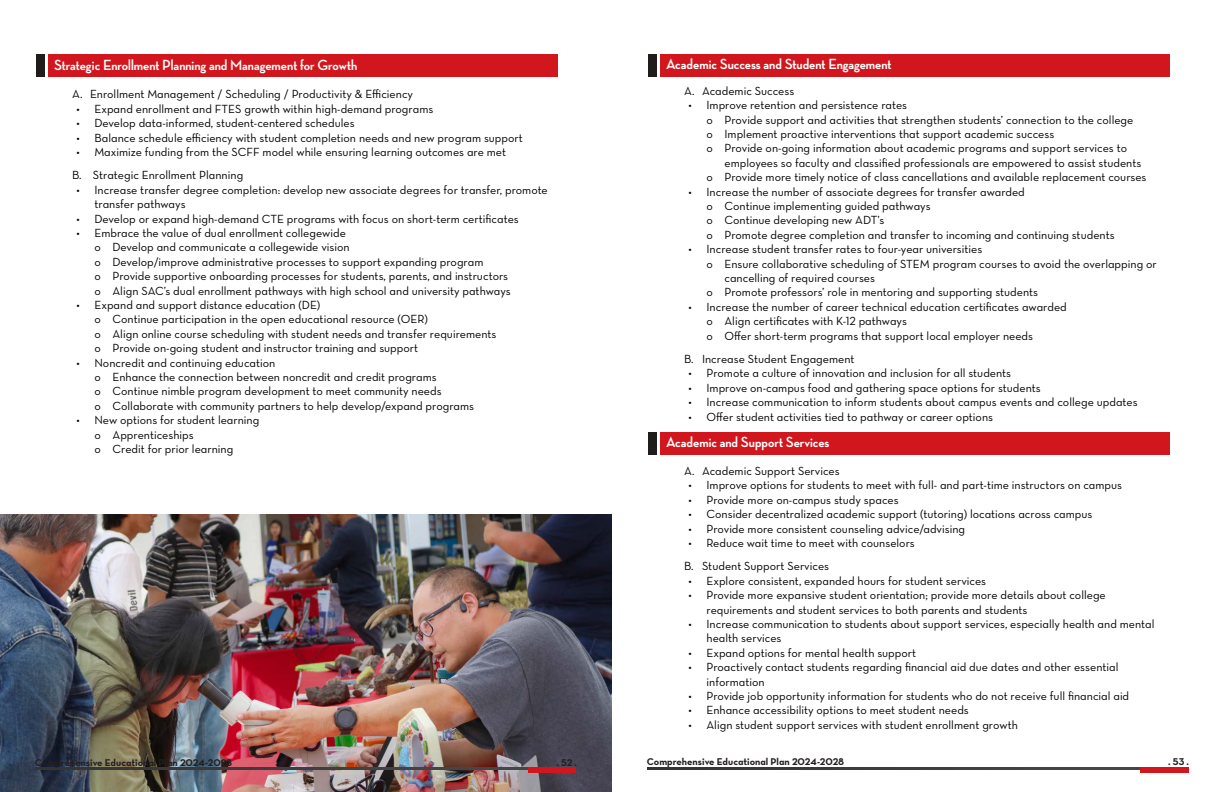
<style>
.page{position:relative;width:1224px;height:792px;background:#fff}
.page>*{position:absolute;margin:0;border:0;box-sizing:border-box;transform-origin:0 0}
.t1{font:700 15px "Neutraface Display";color:#fff}
.t2{font:12px/14.4px "Neutra Text Book Alt";color:#000}
.t3{font:10px "Neutra Text Bold Alt";color:#231f20}
.s1{font-family:"Neutraface Text"}
</style>
<div class="page">
<div style="left:48px;top:54px;width:510px;height:23px;background:#d1161e"></div>
<div style="left:36px;top:54px;width:8px;height:23px;background:#211c1c"></div>
<div style="left:660px;top:54px;width:510px;height:23px;background:#d1161e"></div>
<div style="left:648px;top:54px;width:8px;height:23px;background:#211c1c"></div>
<div style="left:660px;top:432px;width:510px;height:23px;background:#d1161e"></div>
<div style="left:648px;top:432px;width:8px;height:23px;background:#211c1c"></div>
<img style="left:0;top:514px;width:612px;height:278px">
<hr style="left:36px;top:768px;width:492px;height:1px;background:#3e3e3f">
<hr style="left:528px;top:768px;width:48px;height:4px;background:#d1161e">
<hr style="left:648px;top:768px;width:492px;height:1px;background:#3d3d3e">
<hr style="left:1140px;top:768px;width:48px;height:4px;background:#d1161e">
<p class="t1" style="left:54px;top:56px;width:305px">Strategic Enrollment Planning and Management for Growth</p>
<p class="t2" style="left:72px;top:87px;width:343px"><span class="s1">A.</span> Enrollment Management / Scheduling / Productivity &amp; Efficiency</p>
<p class="t2" style="left:76px;top:101px;width:358px">• Expand enrollment and FTES growth within high-demand programs</p>
<p class="t2" style="left:76px;top:116px;width:280px">• Develop data-informed, student-centered schedules</p>
<p class="t2" style="left:76px;top:130px;width:448px">• Balance schedule efficiency with student completion needs and new program support</p>
<p class="t2" style="left:76px;top:144px;width:431px">• Maximize funding from the SCFF model while ensuring learning outcomes are met</p>
<p class="t2" style="left:72px;top:168px;width:173px"><span class="s1">B.</span> Strategic Enrollment Planning</p>
<p class="t2" style="left:94px;top:182px;width:455px;text-indent:-18px">• Increase transfer degree completion: develop new associate degrees for transfer, promote transfer pathways</p>
<p class="t2" style="left:76px;top:211px;width:444px">• Develop or expand high-demand CTE programs with focus on short-term certificates</p>
<p class="t2" style="left:76px;top:225px;width:271px">• Embrace the value of dual enrollment collegewide</p>
<p class="t2" style="left:94px;top:240px;width:257px">o Develop and communicate a collegewide vision</p>
<p class="t2" style="left:94px;top:254px;width:390px">o Develop/improve administrative processes to support expanding program</p>
<p class="t2" style="left:94px;top:269px;width:415px">o Provide supportive onboarding processes for students, parents, and instructors</p>
<p class="t2" style="left:94px;top:283px;width:418px">o Align SAC’s dual enrollment pathways with high school and university pathways</p>
<p class="t2" style="left:76px;top:297px;width:245px">• Expand and support distance education (DE)</p>
<p class="t2" style="left:94px;top:312px;width:335px">o Continue participation in the open educational resource (OER)</p>
<p class="t2" style="left:94px;top:326px;width:403px">o Align online course scheduling with student needs and transfer requirements</p>
<p class="t2" style="left:94px;top:341px;width:325px">o Provide on-going student and instructor training and support</p>
<p class="t2" style="left:76px;top:355px;width:200px">• Noncredit and continuing education</p>
<p class="t2" style="left:94px;top:369px;width:344px">o Enhance the connection between noncredit and credit programs</p>
<p class="t2" style="left:94px;top:384px;width:349px">o Continue nimble program development to meet community needs</p>
<p class="t2" style="left:94px;top:398px;width:381px">o Collaborate with community partners to help develop/expand programs</p>
<p class="t2" style="left:76px;top:413px;width:184px">• New options for student learning</p>
<p class="t2" style="left:94px;top:427px;width:101px">o Apprenticeships</p>
<p class="t2" style="left:94px;top:441px;width:140px">o Credit for prior learning</p>
<p class="t1" style="left:666px;top:55px;width:227px">Academic Success and Student Engagement</p>
<p class="t2" style="left:684px;top:83px;width:112px"><span class="s1">A.</span> Academic Success</p>
<p class="t2" style="left:689px;top:98px;width:220px">• Improve retention and persistence rates</p>
<p class="t2" style="left:707px;top:112px;width:428px">o Provide support and activities that strengthen students’ connection to the college</p>
<p class="t2" style="left:707px;top:127px;width:349px">o Implement proactive interventions that support academic success</p>
<p class="t2" style="left:725px;top:141px;width:418px;text-indent:-18px">o Provide on-going information about academic programs and support services to employees so faculty and classified professionals are empowered to assist students</p>
<p class="t2" style="left:707px;top:170px;width:442px">o Provide more timely notice of class cancellations and available replacement courses</p>
<p class="t2" style="left:689px;top:184px;width:338px">• Increase the number of associate degrees for transfer awarded</p>
<p class="t2" style="left:707px;top:199px;width:226px">o Continue implementing guided pathways</p>
<p class="t2" style="left:707px;top:213px;width:179px">o Continue developing new ADT’s</p>
<p class="t2" style="left:707px;top:227px;width:410px">o Promote degree completion and transfer to incoming and continuing students</p>
<p class="t2" style="left:689px;top:242px;width:295px">• Increase student transfer rates to four-year universities</p>
<p class="t2" style="left:725px;top:256px;width:434px;text-indent:-18px">o Ensure collaborative scheduling of STEM program courses to avoid the overlapping or cancelling of required courses</p>
<p class="t2" style="left:707px;top:285px;width:333px">o Promote professors’ role in mentoring and supporting students</p>
<p class="t2" style="left:689px;top:299px;width:380px">• Increase the number of career technical education certificates awarded</p>
<p class="t2" style="left:707px;top:314px;width:202px">o Align certificates with K-12 pathways</p>
<p class="t2" style="left:707px;top:328px;width:328px">o Offer short-term programs that support local employer needs</p>
<p class="t2" style="left:684px;top:352px;width:172px"><span class="s1">B.</span> Increase Student Engagement</p>
<p class="t2" style="left:689px;top:366px;width:324px">• Promote a culture of innovation and inclusion for all students</p>
<p class="t2" style="left:689px;top:380px;width:354px">• Improve on-campus food and gathering space options for students</p>
<p class="t2" style="left:689px;top:395px;width:451px">• Increase communication to inform students about campus events and college updates</p>
<p class="t2" style="left:689px;top:409px;width:306px">• Offer student activities tied to pathway or career options</p>
<p class="t1" style="left:666px;top:433px;width:165px">Academic and Support Services</p>
<p class="t2" style="left:684px;top:463px;width:157px"><span class="s1">A.</span> Academic Support Services</p>
<p class="t2" style="left:689px;top:478px;width:435px">• Improve options for students to meet with full- and part-time instructors on campus</p>
<p class="t2" style="left:689px;top:492px;width:212px">• Provide more on-campus study spaces</p>
<p class="t2" style="left:689px;top:507px;width:406px">• Consider decentralized academic support (tutoring) locations across campus</p>
<p class="t2" style="left:689px;top:521px;width:278px">• Provide more consistent counseling advice/advising</p>
<p class="t2" style="left:689px;top:535px;width:228px">• Reduce wait time to meet with counselors</p>
<p class="t2" style="left:684px;top:559px;width:147px"><span class="s1">B.</span> Student Support Services</p>
<p class="t2" style="left:689px;top:573px;width:299px">• Explore consistent, expanded hours for student services</p>
<p class="t2" style="left:707px;top:588px;width:401px;text-indent:-18px">• Provide more expansive student orientation; provide more details about college requirements and student services to both parents and students</p>
<p class="t2" style="left:707px;top:616px;width:450px;text-indent:-18px">• Increase communication to students about support services, especially health and mental health services</p>
<p class="t2" style="left:689px;top:645px;width:229px">• Expand options for mental health support</p>
<p class="t2" style="left:707px;top:660px;width:413px;text-indent:-18px">• Proactively contact students regarding financial aid due dates and other essential information</p>
<p class="t2" style="left:689px;top:688px;width:442px">• Provide job opportunity information for students who do not receive full financial aid</p>
<p class="t2" style="left:689px;top:703px;width:282px">• Enhance accessibility options to meet student needs</p>
<p class="t2" style="left:689px;top:717px;width:331px">• Align student support services with student enrollment growth</p>
<p class="t3" style="left:35px;top:756px;width:199px">Comprehensive Educational Plan 2024-2028</p>
<p class="t3" style="left:556px;top:756px;width:22px">. 52 .</p>
<p class="t3" style="left:647px;top:755px;width:199px">Comprehensive Educational Plan 2024-2028</p>
<p class="t3" style="left:1168px;top:755px;width:22px">. 53 .</p>
</div>
